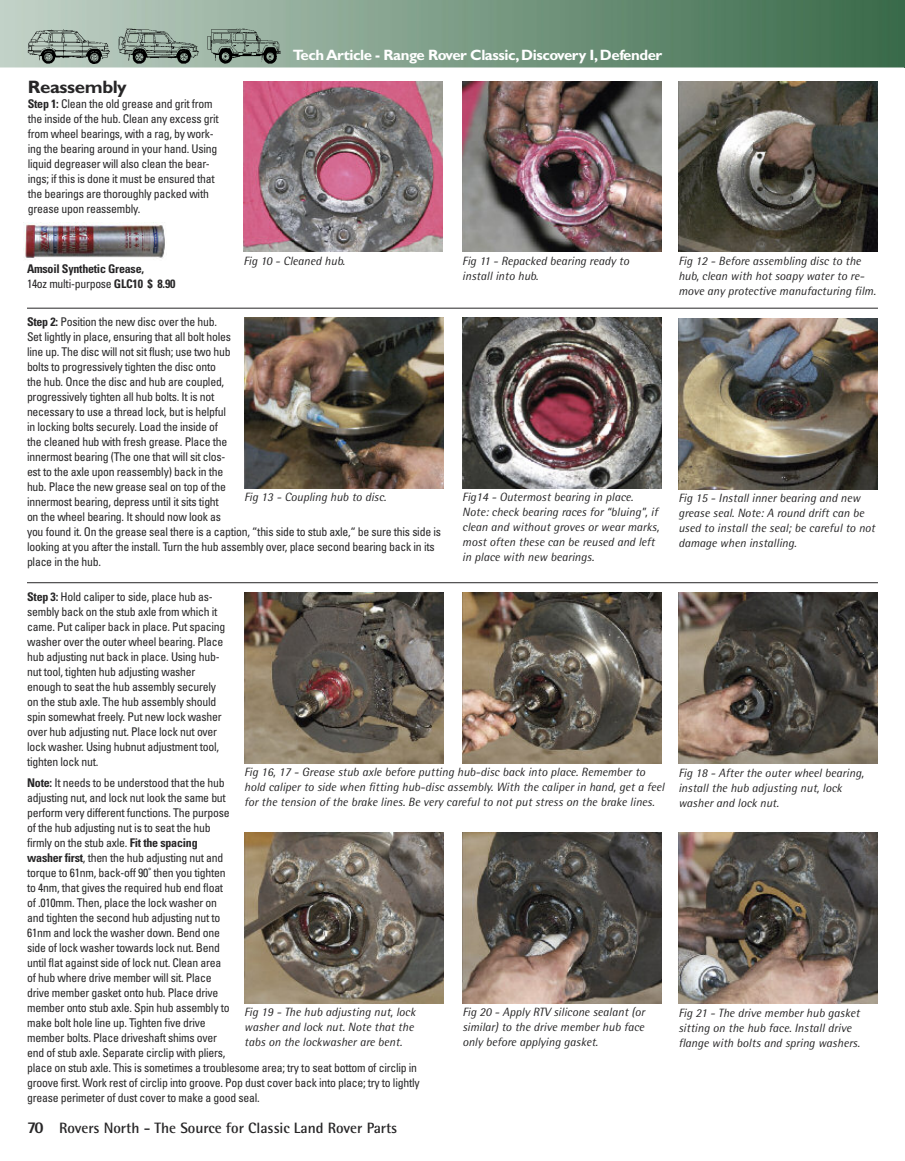
<style>
.page{position:relative;width:905px;height:1161px;background:#fff}
.page>*{position:absolute;margin:0;border:0;box-sizing:border-box;transform-origin:0 0}
.t1{font:700 18px "Gill Sans";letter-spacing:-.02em;color:#272627;scale:1.04 1}
.t2{font:700 15px "Gill Sans";letter-spacing:-.03em;color:#fff}
.t3{font:700 15px "Rotis Semi Sans";color:#272627}
.t4{font:condensed 12px/15px "Univers";letter-spacing:-.02em;color:#272627}
.t5{font:italic 12px/15px "Rotis Semi Sans";color:#272627}
.t6{font:700 condensed 12px/15px "Univers";letter-spacing:-.02em;color:#272627}
.s1{font-weight:700}
.s2{font-weight:400}
.s3{font-weight:800;font-size:16.5px}
</style>
<div class="page">
<img style="left:0;top:0;width:905px;height:68px">
<img style="left:28px;top:28px;width:81px;height:36px">
<img style="left:118px;top:29px;width:81px;height:34px">
<img style="left:207px;top:29px;width:73px;height:34px">
<img style="left:243px;top:81px;width:200px;height:171px">
<img style="left:678px;top:318px;width:199px;height:171px">
<img style="left:244px;top:318px;width:199px;height:171px">
<img style="left:462px;top:318px;width:199px;height:171px">
<img style="left:678px;top:593px;width:199px;height:171px">
<img style="left:244px;top:592px;width:199px;height:171px">
<img style="left:462px;top:592px;width:199px;height:171px">
<img style="left:678px;top:833px;width:199px;height:171px">
<img style="left:462px;top:832px;width:199px;height:171px">
<img style="left:678px;top:81px;width:200px;height:171px">
<img style="left:462px;top:81px;width:199px;height:171px">
<hr style="left:27px;top:308px;width:851px;height:1px;background:#272627">
<hr style="left:27px;top:582px;width:851px;height:1px;background:#272627">
<img style="left:24px;top:222px;width:141px;height:36px">
<img style="left:244px;top:832px;width:199px;height:171px">
<h1 class="t1" style="left:28px;top:80px;width:97px">Reassembly</h1>
<p class="t4" style="left:28px;top:98px;width:193px"><span class="s1">Step 1:</span> Clean the old grease and grit from the inside of the hub. Clean any excess grit from wheel bearings, with a rag, by work&shy;ing the bearing around in your hand. Using liquid degreaser will also clean the bear&shy;ings; if this is done it must be ensured that the bearings are thoroughly packed with grease upon reassembly.</p>
<p class="t6" style="left:27px;top:262px;width:150px">Amsoil Synthetic Grease,<br><span class="s2">14oz multi-purpose</span> GLC10 $ 8.90</p>
<p class="t2" style="left:293px;top:49px;width:371px">TechArticle - Range Rover Classic,Discovery I,Defender</p>
<p class="t5" style="left:243px;top:254px;width:103px">Fig 10 - Cleaned hub.</p>
<p class="t5" style="left:462px;top:254px;width:168px">Fig 11 - Repacked bearing ready to install into hub.</p>
<p class="t5" style="left:678px;top:254px;width:199px">Fig 12 - Before assembling disc to the hub, clean with hot soapy water to re&shy;move any protective manufacturing film.</p>
<p class="t4" style="left:27px;top:316px;width:415px"><span class="s1">Step 2:</span> Position the new disc over the hub.<br>Set lightly in place, ensuring that all bolt holes<br>line up. The disc will not sit flush; use two hub<br>bolts to progressively tighten the disc onto<br>the hub. Once the disc and hub are coupled,<br>progressively tighten all hub bolts. It is not<br>necessary to use a thread lock, but is helpful<br>in locking bolts securely. Load the inside of<br>the cleaned hub with fresh grease. Place the<br>innermost bearing (The one that will sit clos-<br>est to the axle upon reassembly) back in the<br>hub. Place the new grease seal on top of the<br>innermost bearing, depress until it sits tight<br>on the wheel bearing. It should now look as<br>you found it. On the grease seal there is a caption, “this side to stub axle‚“ be sure this side is looking at you after the install. Turn the hub assembly over, place second bearing back in its place in the hub.</p>
<p class="t5" style="left:244px;top:491px;width:144px">Fig 13 - Coupling hub to disc.</p>
<p class="t5" style="left:462px;top:491px;width:198px">Fig14 - Outermost bearing in place.<br>Note: check bearing races for “bluing”, if clean and without groves or wear marks, most often these can be reused and left in place with new bearings.</p>
<p class="t5" style="left:678px;top:492px;width:198px">Fig 15 - Install inner bearing and new grease seal. Note: A round drift can be used to install the seal; be careful to not damage when installing.</p>
<p class="t4" style="left:27px;top:591px;width:200px"><span class="s1">Step 3:</span> Hold caliper to side, place hub as&shy;sembly back on the stub axle from which it came. Put caliper back in place. Put spacing washer over the outer wheel bearing. Place hub adjusting nut back in place. Using hub&shy;nut tool, tighten hub adjusting washer enough to seat the hub assembly securely on the stub axle. The hub assembly should spin somewhat freely. Put new lock washer over hub adjusting nut. Place lock nut over lock washer. Using hubnut adjustment tool, tighten lock nut.</p>
<p class="t4" style="left:27px;top:776px;width:394px"><span class="s1">Note:</span> It needs to be understood that the hub<br>adjusting nut, and lock nut look the same but<br>perform very different functions. The purpose<br>of the hub adjusting nut is to seat the hub<br>firmly on the stub axle. <span class="s1">Fit the spacing<br>washer first</span>, then the hub adjusting nut and<br>torque to 61nm, back-off 90˚ then you tighten<br>to 4nm, that gives the required hub end float<br>of .010mm. Then, place the lock washer on<br>and tighten the second hub adjusting nut to<br>61nm and lock the washer down. Bend one<br>side of lock washer towards lock nut. Bend<br>until flat against side of lock nut. Clean area<br>of hub where drive member will sit. Place<br>drive member gasket onto hub. Place drive<br>member onto stub axle. Spin hub assembly to<br>make bolt hole line up. Tighten five drive<br>member bolts. Place driveshaft shims over<br>end of stub axle. Separate circlip with pliers,<br>place on stub axle. This is sometimes a troublesome area; try to seat bottom of circlip in groove first. Work rest of circlip into groove. Pop dust cover back into place; try to lightly grease perimeter of dust cover to make a good seal.</p>
<p class="t5" style="left:678px;top:766px;width:187px">Fig 18 - After the outer wheel bearing, install the hub adjusting nut, lock washer and lock nut.</p>
<p class="t5" style="left:244px;top:766px;width:421px">Fig 16, 17 - Grease stub axle before putting hub-disc back into place. Remember to hold caliper to side when fitting hub-disc assembly. With the caliper in hand, get a feel for the tension of the brake lines. Be very careful to not put stress on the brake lines.</p>
<p class="t5" style="left:462px;top:1006px;width:184px;text-align:justify">Fig 20 - Apply RTV silicone sealant (or similar) to the drive member hub face only before applying gasket.</p>
<p class="t5" style="left:244px;top:1006px;width:173px">Fig 19 - The hub adjusting nut, lock washer and lock nut. Note that the tabs on the lockwasher are bent.</p>
<p class="t5" style="left:678px;top:1006px;width:183px">Fig 21 - The drive member hub gasket sitting on the hub face. Install drive flange with bolts and spring washers.</p>
<p class="t3" style="left:27px;top:1122px;width:372px"><span class="s3">70</span> Rovers North - The Source for Classic Land Rover Parts</p>
</div>
